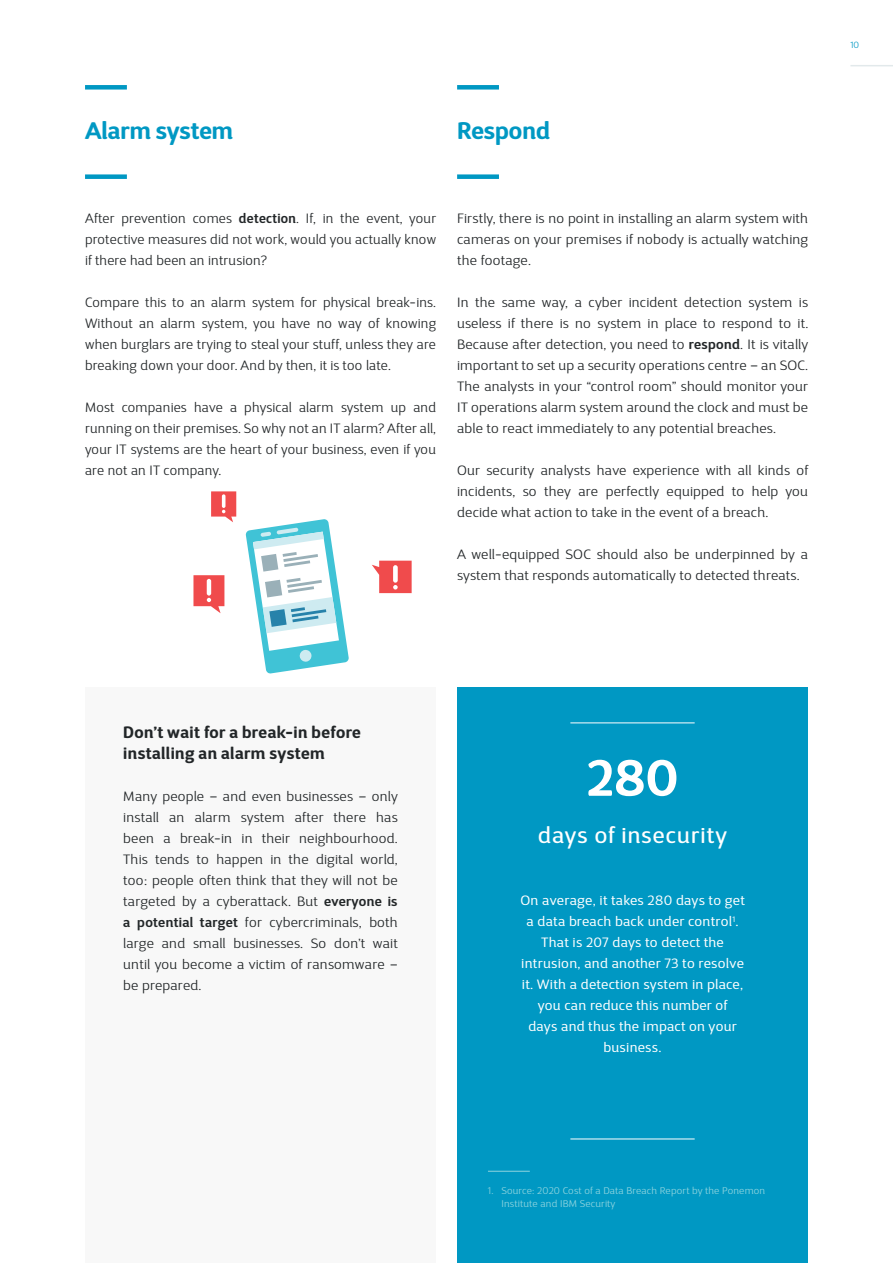
<style>
.page{position:relative;width:893px;height:1263px;background:#fff}
.page>*{position:absolute;margin:0;border:0;box-sizing:border-box;transform-origin:0 0}
.t1{font:700 51px "D Sari";color:#fff}
.t2{font:700 24px "D Sari";color:#0098c3}
.t3{font:22.5px "D Sari";letter-spacing:.05em;color:#fff}
.t4{font:700 16.5px/21px "D Sari";letter-spacing:.025em;color:#222628}
.t5{font:300 13.5px/21px "D Sari";letter-spacing:.025em;color:#222628;text-align:justify}
.t6{font:13.5px/21px "D Sari";letter-spacing:.025em;color:#fff;text-align:center}
.t7{font:300 9.75px/13.5px "D Sari";letter-spacing:.025em;color:#90d5df}
.t8{font:300 9px "D Sari";color:#0098c3}
.s1{font-weight:600}
</style>
<div class="page">
<hr style="left:850px;top:65px;width:43px;height:1px;background:#e2e9eb">
<div style="left:457px;top:688px;width:351px;height:575px;background:#0098c3"></div>
<div style="left:85px;top:174px;width:42px;height:5px;background:#0098c3"></div>
<div style="left:457px;top:174px;width:42px;height:5px;background:#0098c3"></div>
<div style="left:85px;top:85px;width:42px;height:5px;background:#0098c3"></div>
<div style="left:457px;top:85px;width:42px;height:5px;background:#0098c3"></div>
<div style="left:85px;top:688px;width:351px;height:575px;background:#f8f8f8"></div>
<hr style="left:570px;top:1138px;width:125px;height:1px;background:#fff">
<hr style="left:570px;top:722px;width:125px;height:1px;background:#fff">
<hr style="left:488px;top:1171px;width:42px;height:1px;background:#90d5df">
<svg style="left:246px;top:519px;width:103px;height:155px"></svg>
<svg style="left:211px;top:491px;width:25px;height:31px"></svg>
<hr style="left:222px;top:494px;width:3px;height:14px;background:#fff;border-radius:2px">
<svg style="left:372px;top:561px;width:40px;height:32px"></svg>
<div style="left:393px;top:565px;width:5px;height:18px;background:#fff;border-radius:2px"></div>
<svg style="left:193px;top:575px;width:31px;height:38px"></svg>
<hr style="left:207px;top:579px;width:4px;height:17px;background:#fff;border-radius:2px">
<h2 class="t2" style="left:85px;top:115px;width:150px">Alarm system</h2>
<h2 class="t2" style="left:457px;top:115px;width:94px">Respond</h2>
<p class="t5" style="left:85px;top:208px;width:353px">After prevention comes <span class="s1">detection</span>. If, in the event, your protective measures did not work, would you actually know if there had been an intrusion?</p>
<p class="t5" style="left:85px;top:292px;width:352px">Compare this to an alarm system for physical break-ins.<br>Without an alarm system, you have no way of knowing when burglars are trying to steal your stuff, unless they are breaking down your door. And by then, it is too late.</p>
<p class="t5" style="left:85px;top:397px;width:352px">Most companies have a physical alarm system up and running on their premises. So why not an IT alarm? After all, your IT systems are the heart of your business, even if you are not an IT company.</p>
<p class="t5" style="left:457px;top:208px;width:352px">Firstly, there is no point in installing an alarm system with cameras on your premises if nobody is actually watching the footage.</p>
<p class="t5" style="left:457px;top:292px;width:353px">In the same way, a cyber incident detection system is useless if there is no system in place to respond to it.<br>Because after detection, you need to <span class="s1">respond</span>. It is vitally important to set up a security operations centre – an SOC.<br>The analysts in your “control room” should monitor your IT operations alarm system around the clock and must be able to react immediately to any potential breaches.</p>
<p class="t5" style="left:457px;top:460px;width:353px">Our security analysts have experience with all kinds of incidents, so they are perfectly equipped to help you decide what action to take in the event of a breach.</p>
<p class="t5" style="left:457px;top:544px;width:352px">A well-equipped SOC should also be underpinned by a system that responds automatically to detected threats.</p>
<p class="t8" style="left:850px;top:39px;width:10px">10</p>
<p class="t4" style="left:123px;top:722px;width:239px">Don’t wait for a break-in before installing an alarm system</p>
<p class="t5" style="left:123px;top:786px;width:276px">Many people – and even businesses – only install an alarm system after there has been a break-in in their neighbourhood.<br>This tends to happen in the digital world, too: people often think that they will not be targeted by a cyberattack. But <span class="s1">everyone is a potential target</span> for cybercriminals, both large and small businesses. So don’t wait until you become a victim of ransomware – be prepared.</p>
<h1 class="t1" style="left:587px;top:745px;width:93px">280</h1>
<h3 class="t3" style="left:538px;top:821px;width:190px">days of insecurity</h3>
<p class="t6" style="left:520px;top:890px;width:226px">On average, it takes 280 days to get a data breach back under control<sup>1</sup>.<br>That is 207 days to detect the intrusion, and another 73 to resolve it. With a detection system in place, you can reduce this number of<br>days and thus the impact on your business.</p>
<p class="t7" style="left:501px;top:1184px;width:265px;text-indent:-14px">1. Source: 2020 Cost of a Data Breach Report by the Ponemon<br>Institute and IBM Security</p>
</div>
